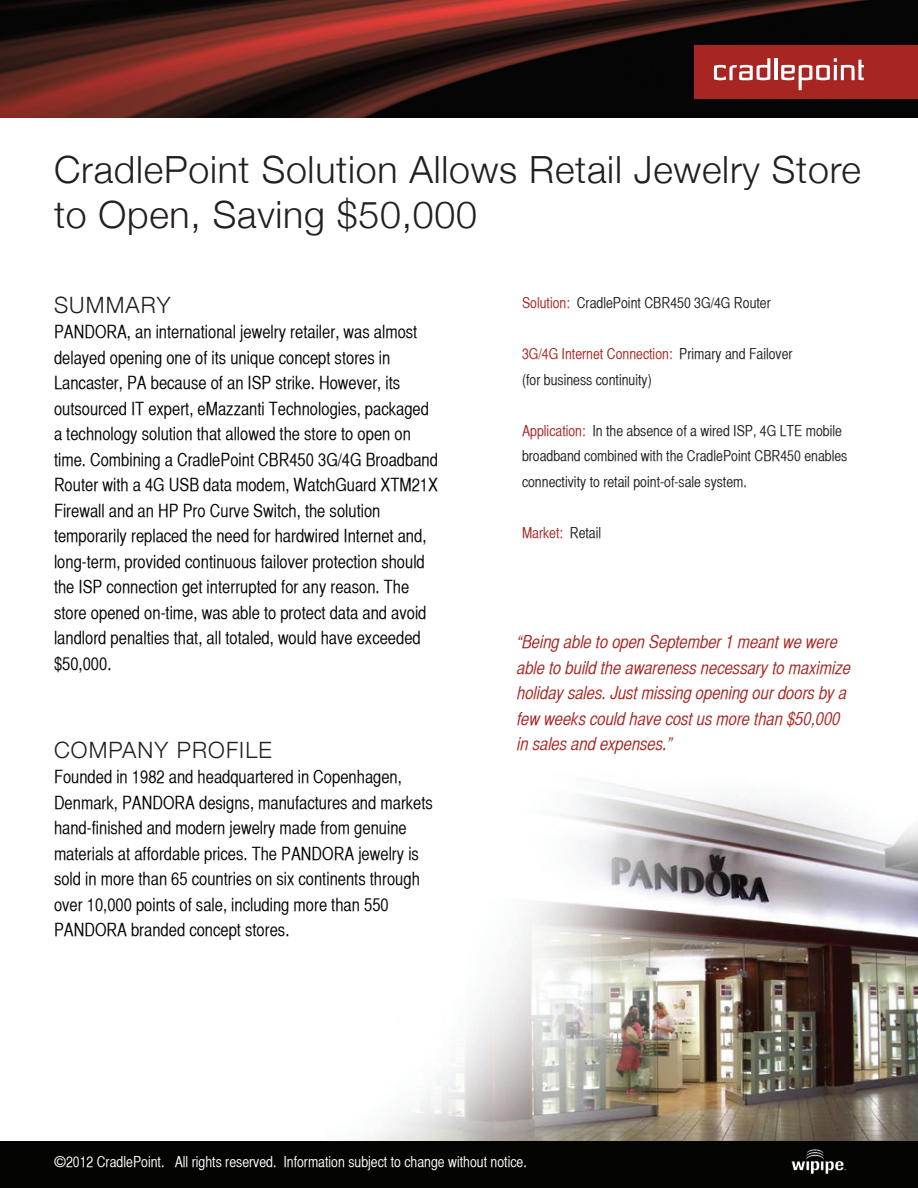
<style>
.page{position:relative;width:918px;height:1188px;background:#fff}
.page>*{position:absolute;margin:0;border:0;box-sizing:border-box;transform-origin:0 0}
.t1{font:300 37.5px/45px "Helvetica Neue";letter-spacing:.02em;color:#231f20}
.t2{font:300 22.5px "Helvetica Neue";letter-spacing:.05em;color:#231f20}
.t3{font:18px/25.5px "Helvetica CY Plain";color:#040503}
.t4{font:18px/25.5px "Helvetica CY Oblique";color:#a82622}
.t5{font:15px/25.5px "Helvetica CY Plain";color:#231f20}
.t6{font:15px "Helvetica CY Plain";color:#fff}
.t7{font:15px "Helvetica CY Plain";color:#a82622}
.s1{color:#a82622}
.s2{color:#231f20}
</style>
<div class="page">
<img style="left:358px;top:781px;width:560px;height:360px">
<div style="left:0;top:1142px;width:918px;height:46px;background:#040503"></div>
<img style="left:791px;top:1149px;width:56px;height:25px">
<img style="left:0;top:0;width:918px;height:118px">
<div style="left:695px;top:45px;width:223px;height:54px;background:#a82622"></div>
<svg style="left:714px;top:58px;width:56px;height:22px"></svg>
<hr style="left:774px;top:58px;width:3px;height:22px;background:#fff">
<svg style="left:781px;top:58px;width:83px;height:32px"></svg>
<h1 class="t1" style="left:54px;top:145px;width:809px">CradlePoint Solution Allows Retail Jewelry Store to Open, Saving $50,000</h1>
<p class="t2" style="left:54px;top:287px;width:118px">SUMMARY</p>
<p class="t3" style="left:54px;top:319px;width:385px">PANDORA, an international jewelry retailer, was almost delayed opening one of its unique concept stores in Lancaster, PA because of an ISP strike. However, its outsourced IT expert, eMazzanti Technologies, packaged a technology solution that allowed the store to open on time. Combining a CradlePoint CBR450 3G/4G Broadband Router with a 4G USB data modem, WatchGuard XTM21X Firewall and an HP Pro Curve Switch, the solution temporarily replaced the need for hardwired Internet and, long-term, provided continuous failover protection should the ISP connection get interrupted for any reason. The store opened on-time, was able to protect data and avoid landlord penalties that, all totaled, would have exceeded $50,000.</p>
<p class="t2" style="left:54px;top:731px;width:219px">COMPANY PROFILE</p>
<p class="t3" style="left:54px;top:764px;width:380px">Founded in 1982 and headquartered in Copenhagen, Denmark, PANDORA designs, manufactures and markets hand-finished and modern jewelry made from genuine materials at affordable prices. The PANDORA jewelry is sold in more than 65 countries on six continents through over 10,000 points of sale, including more than 550<br>PANDORA branded concept stores.</p>
<p class="t5" style="left:522px;top:290px;width:250px"><span class="s1">Solution:</span> CradlePoint CBR450 3G/4G Router</p>
<p class="t5" style="left:522px;top:341px;width:272px"><span class="s1">3G/4G Internet Connection:</span> Primary and Failover (for business continuity)</p>
<p class="t5" style="left:522px;top:418px;width:327px"><span class="s1">Application:</span> In the absence of a wired ISP, 4G LTE mobile broadband combined with the CradlePoint CBR450 enables connectivity to retail point-of-sale system.</p>
<p class="t7" style="left:522px;top:524px;width:81px">Market: <span class="s2">Retail</span></p>
<p class="t4" style="left:518px;top:629px;width:335px">“Being able to open September 1 meant we were able to build the awareness necessary to maximize holiday sales. Just missing opening our doors by a few weeks could have cost us more than $50,000 in sales and expenses.”</p>
<p class="t6" style="left:54px;top:1153px;width:474px">©2012 CradlePoint. All rights reserved. Information subject to change without notice.</p>
</div>
